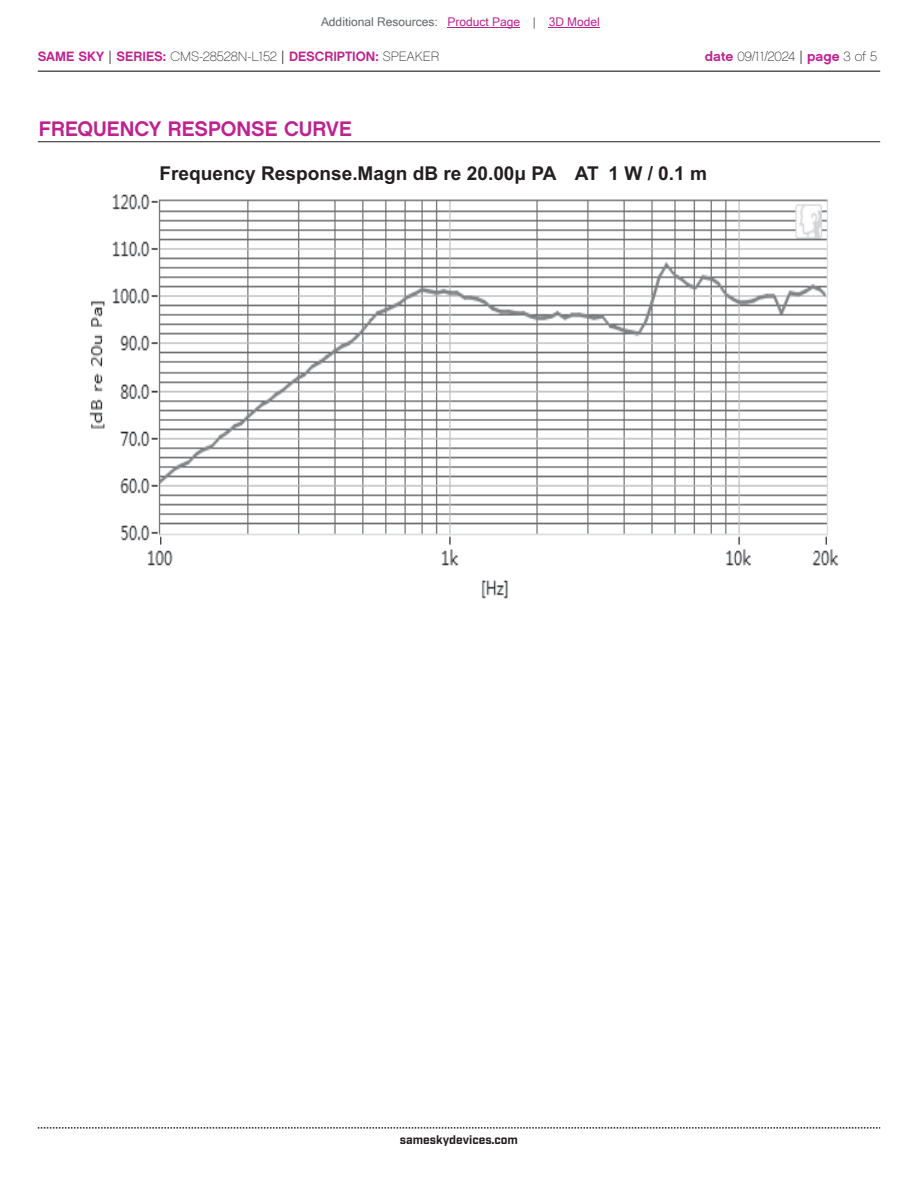
<style>
.page{position:relative;width:918px;height:1188px;background:#fff}
.page>*{position:absolute;margin:0;border:0;box-sizing:border-box;transform-origin:0 0}
.t1{font:21px "Chalet New York Nineteen Sixty";color:#bd238f}
.t2{font:700 19.05px "Arial";color:#231f20}
.t3{font:13.5px "Chalet New York Nineteen Sixty";color:#bd238f}
.t4{font:13.5px "Chalet Paris Nineteen Sixty";letter-spacing:-.005em;color:#231f20}
.t5{font:12px "Microsoft Sans Serif";color:#63676b}
.t6{font:700 12px "Industry";color:#231f20}
.s1{color:#bd238f}
.s2{font-family:"Industry";color:#231f20}
.s3{font-family:"Chalet Paris Nineteen Sixty";color:#231f20}
.s4{font-family:"Chalet New York Nineteen Sixty";color:#bd238f}
.s5{font-family:"Industry"}
</style>
<div class="page">
<hr style="left:38px;top:71px;width:842px;height:1px;background:#231f20">
<svg style="left:38px;top:1127px;width:842px;height:2px"></svg>
<img style="left:89px;top:194px;width:750px;height:405px">
<hr style="left:38px;top:141px;width:842px;height:1px;background:#231f20">
<hr style="left:448px;top:27px;width:72px;height:1px;background:#bd238f">
<hr style="left:549px;top:27px;width:51px;height:1px;background:#bd238f">
<p class="t5" style="left:321px;top:15px;width:280px">Additional Resources: <span class="s1">Product Page</span> | <span class="s1">3D Model</span></p>
<p class="t3" style="left:38px;top:47px;width:403px">SAME SKY <span class="s2">|</span> SERIES: <span class="s3">CMS-28528N-L152</span> <span class="s2">|</span> DESCRIPTION: <span class="s3">SPEAKER</span></p>
<p class="t4" style="left:705px;top:48px;width:174px"><span class="s4">date</span> 09/11/2024 <span class="s5">|</span> <span class="s4">page</span> 3 of 5</p>
<h1 class="t1" style="left:39px;top:115px;width:314px">FREQUENCY RESPONSE CURVE</h1>
<h2 class="t2" style="left:159px;top:160px;width:549px">Frequency Response.Magn dB re 20.00μ PA AT 1 W / 0.1 m</h2>
<p class="t6" style="left:400px;top:1132px;width:120px">sameskydevices.com</p>
</div>
